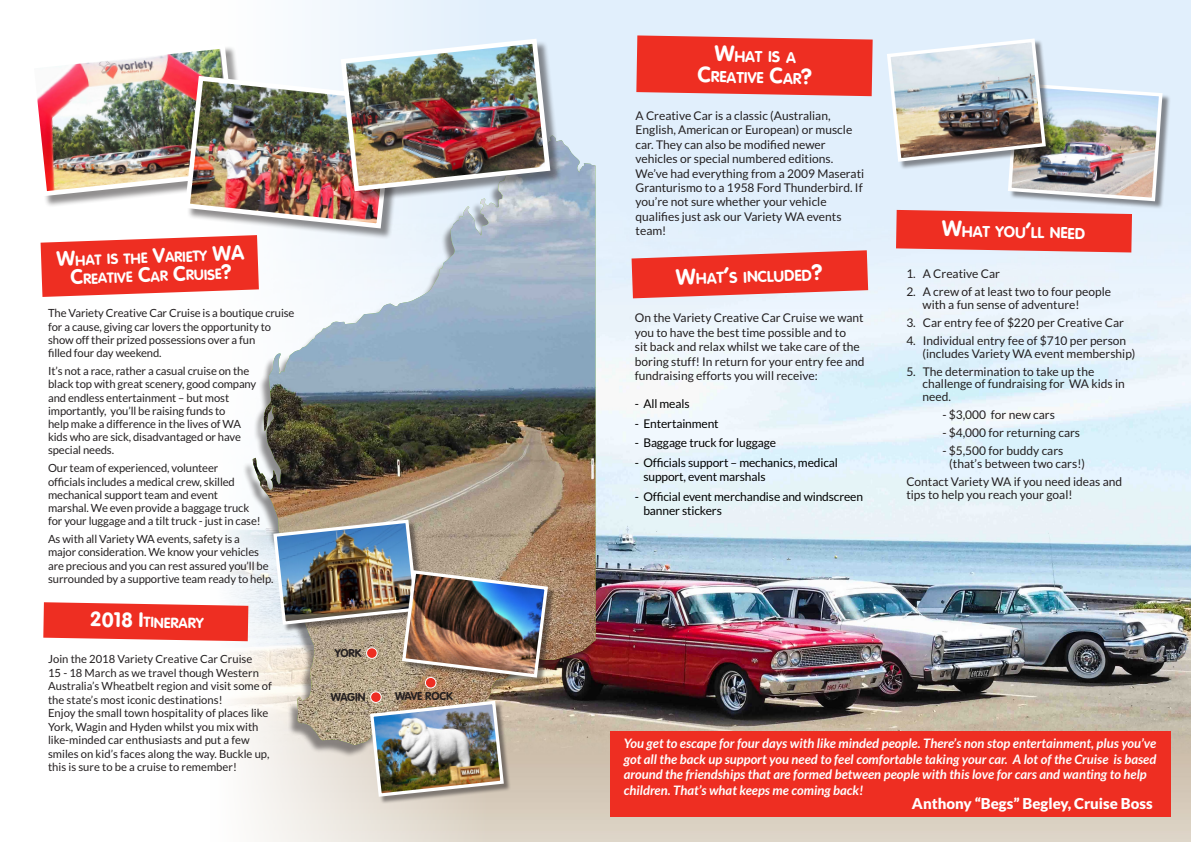
<style>
.page{position:relative;width:1191px;height:842px;background:#fff}
.page>*{position:absolute;margin:0;border:0;box-sizing:border-box;transform-origin:0 0}
.t1{font:15.4px "VAG Rounded Bold";color:#fff}
.t2{font:900 15px "Lato";color:#fff}
.t3{font:14.4px "VAG Rounded Bold";color:#fff}
.t4{font:italic 700 13px/15.6px "Lato";color:#fff;text-align:justify}
.t5{font:12px/14.4px "Lato";color:#231f20}
.t6{font:12px/14px "Lato";letter-spacing:-.01em;color:#000}
.t7{font:11.2px/13.1px "Lato";letter-spacing:-.01em;color:#231f20}
.t8{font:700 11.2px "VAG Rounded Std";letter-spacing:-.01em;color:#231f20}
.s1{font-size:20.6px}
.s2{font-size:22px}
</style>
<div class="page">
<img style="left:227px;top:0;width:964px;height:842px">
<div style="left:243px;top:138px;width:352px;height:620px;background:#231f20;opacity:.5"></div>
<img style="left:253px;top:135px;width:342px;height:611px">
<img style="left:409px;top:297px;width:143px;height:5px">
<div style="left:342px;top:40px;width:219px;height:162px;background:#231f20;opacity:.5"></div>
<img style="left:37px;top:36px;width:516px;height:261px">
<div style="left:425px;top:677px;width:11px;height:11px;background:#ee2e22;border-radius:50%"></div>
<div style="left:425px;top:677px;width:11px;height:11px;border:1px solid #fff;border-radius:50%"></div>
<div style="left:403px;top:571px;width:152px;height:114px;background:#231f20;opacity:.5"></div>
<img style="left:271px;top:518px;width:279px;height:161px">
<div style="left:371px;top:692px;width:10px;height:10px;background:#ee2e22;border-radius:50%"></div>
<div style="left:370px;top:691px;width:12px;height:12px;border:1px solid #fff;border-radius:50%"></div>
<div style="left:371px;top:702px;width:140px;height:102px;background:#231f20;opacity:.5"></div>
<img style="left:368px;top:699px;width:137px;height:99px">
<svg style="left:43px;top:602px;width:205px;height:39px;background:#ef4136"></svg>
<svg style="left:636px;top:35px;width:236px;height:61px;background:#ed3c32"></svg>
<svg style="left:631px;top:250px;width:237px;height:48px;background:#ec5048"></svg>
<svg style="left:896px;top:210px;width:236px;height:42px;background:#ed3e34"></svg>
<div style="left:610px;top:731px;width:560px;height:86px;background:#ee2e22"></div>
<div style="left:1009px;top:84px;width:161px;height:126px;background:#231f20;opacity:.5"></div>
<img style="left:885px;top:37px;width:279px;height:166px">
<p class="t3" style="left:56px;top:253px;width:189px;rotate:-2deg"><span class="s1">W</span>hat is the <span class="s1">V</span>ariety <span class="s1">WA</span></p>
<p class="t3" style="left:70px;top:271px;width:163px;rotate:-2deg"><span class="s1">C</span>reative <span class="s1">C</span>ar <span class="s1">C</span>ruise<span class="s1">?</span></p>
<p class="t7" style="left:48px;top:307px;width:248px">The Variety Creative Car Cruise is a boutique cruise for a cause, giving car lovers the opportunity to show off their prized possessions over a fun<br>filled four day weekend.</p>
<p class="t7" style="left:48px;top:365px;width:210px">It’s not a race, rather a casual cruise on the black top with great scenery, good company and endless entertainment – but most importantly, you’ll be raising funds to<br>help make a difference in the lives of WA kids who are sick, disadvantaged or have special needs.</p>
<p class="t7" style="left:48px;top:462px;width:214px">Our team of experienced, volunteer<br>officials includes a medical crew, skilled mechanical support team and event marshal. We even provide a baggage truck for your luggage and a tilt truck - just in case!</p>
<p class="t7" style="left:48px;top:533px;width:227px">As with all Variety WA events, safety is a<br>major consideration. We know your vehicles are precious and you can rest assured you’ll be surrounded by a supportive team ready to help.</p>
<p class="t3" style="left:90px;top:613px;width:115px;rotate:1deg"><span class="s1">2018 I</span>tinerary</p>
<p class="t7" style="left:48px;top:653px;width:206px">Join the 2018 Variety Creative Car Cruise</p>
<p class="t7" style="left:48px;top:666px;width:225px;line-height:13.5px">15 - 18 March as we travel though Western<br>Australia’s Wheatbelt region and visit some of the state’s most iconic destinations!</p>
<p class="t7" style="left:48px;top:706px;width:223px;line-height:13.5px">Enjoy the small town hospitality of places like York, Wagin and Hyden whilst you mix with like-minded car enthusiasts and put a few smiles on kid’s faces along the way. Buckle up, this is sure to be a cruise to remember!</p>
<p class="t8" style="left:335px;top:646px;width:28px">YORK</p>
<p class="t8" style="left:331px;top:690px;width:36px">WAGIN</p>
<p class="t8" style="left:395px;top:689px;width:59px">WAVE ROCK</p>
<p class="t1" style="left:714px;top:47px;width:83px;rotate:1deg"><span class="s2">W</span>hat is a</p>
<p class="t1" style="left:697px;top:68px;width:116px;rotate:1deg"><span class="s2">C</span>reative <span class="s2">C</span>ar<span class="s2">?</span></p>
<p class="t5" style="left:635px;top:108px;width:196px">A Creative Car is a classic (Australian,</p>
<p class="t5" style="left:635px;top:123px;width:218px">English, American or European) or muscle car. They can also be modified newer</p>
<p class="t5" style="left:635px;top:152px;width:230px">vehicles or special numbered editions.<br>We’ve had everything from a 2009 Maserati Granturismo to a 1958 Ford Thunderbird. If you’re not sure whether your vehicle</p>
<p class="t5" style="left:635px;top:209px;width:207px">qualifies just ask our Variety WA events team!</p>
<p class="t1" style="left:676px;top:270px;width:148px;rotate:-2deg"><span class="s2">W</span>hat<span class="s2">’</span>s included<span class="s2">?</span></p>
<p class="t5" style="left:635px;top:311px;width:231px">On the Variety Creative Car Cruise we want you to have the best time possible and to<br>sit back and relax whilst we take care of the boring stuff! In return for your entry fee and fundraising efforts you will receive:</p>
<p class="t6" style="left:635px;top:397px;width:56px">- All meals</p>
<p class="t6" style="left:635px;top:416px;width:85px">- Entertainment</p>
<p class="t6" style="left:635px;top:436px;width:143px">- Baggage truck for luggage</p>
<p class="t6" style="left:643px;top:456px;width:196px;text-indent:-9px">- Officials support – mechanics, medical support, event marshals</p>
<p class="t6" style="left:643px;top:489px;width:221px;text-indent:-9px">- Official event merchandise and windscreen banner stickers</p>
<p class="t1" style="left:942px;top:222px;width:145px;rotate:1deg"><span class="s2">W</span>hat you<span class="s2">’</span>ll need</p>
<p class="t5" style="left:906px;top:266px;width:95px">1. A Creative Car</p>
<p class="t5" style="left:922px;top:285px;width:190px;line-height:12.5px;text-indent:-16px">2. A crew of at least two to four people with a fun sense of adventure!</p>
<p class="t5" style="left:906px;top:315px;width:219px">3. Car entry fee of $220 per Creative Car</p>
<p class="t5" style="left:922px;top:334px;width:214px;line-height:12.5px;text-indent:-16px">4. Individual entry fee of $710 per person (includes Variety WA event membership)</p>
<p class="t5" style="left:922px;top:365px;width:204px;line-height:12.5px;text-indent:-16px">5. The determination to take up the challenge of fundraising for WA kids in need.</p>
<p class="t5" style="left:942px;top:407px;width:114px">- $3,000 for new cars</p>
<p class="t5" style="left:942px;top:425px;width:139px">- $4,000 for returning cars</p>
<p class="t5" style="left:942px;top:444px;width:122px">- $5,500 for buddy cars</p>
<p class="t5" style="left:949px;top:456px;width:137px">(that’s between two cars!)</p>
<p class="t5" style="left:906px;top:475px;width:217px;line-height:12.5px">Contact Variety WA if you need ideas and tips to help you reach your goal!</p>
<p class="t4" style="left:624px;top:736px;width:534px">You get to escape for four days with like minded people. There’s non stop entertainment, plus you’ve got all the back up support you need to feel comfortable taking your car. A lot of the Cruise is based around the friendships that are formed between people with this love for cars and wanting to help</p>
<p class="t4" style="left:624px;top:783px;width:241px">children. That’s what keeps me coming back!</p>
<p class="t2" style="left:912px;top:795px;width:242px">Anthony “Begs” Begley, Cruise Boss</p>
</div>
